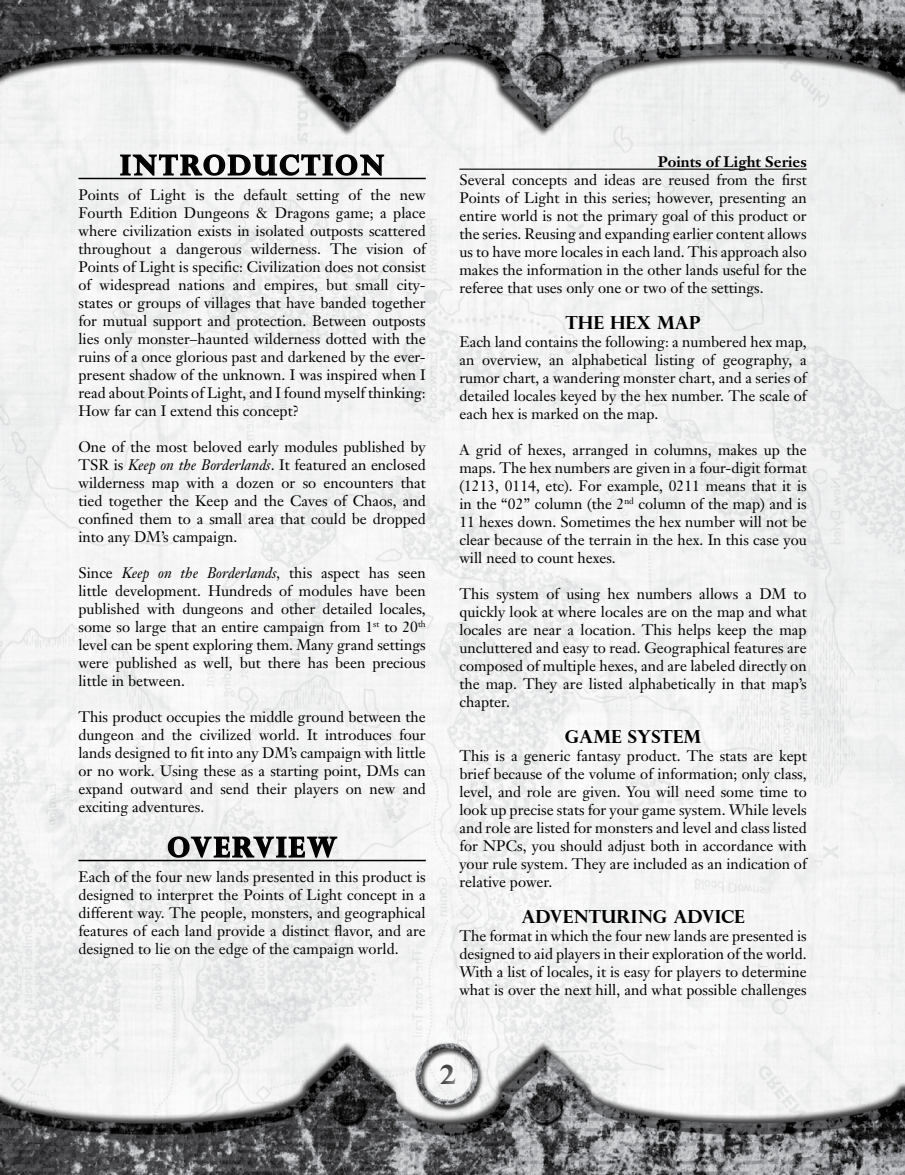
<style>
.page{position:relative;width:905px;height:1175px;background:#fff}
.page>*{position:absolute;margin:0;border:0;box-sizing:border-box;transform-origin:0 0}
.t1{font:700 27px "Perpetua Titling";letter-spacing:.1em;color:#000}
.t2{font:700 18px "Perpetua Titling";color:#000}
.t3{font:15px/18px "Janson Text";color:#000;text-align:justify}
.t4{font:700 15px "Janson Text";color:#000}
.s1{font-style:italic}
</style>
<div class="page">
<img style="left:0;top:0;width:905px;height:1174px">
<img style="left:0;top:995px;width:904px;height:179px">
<img style="left:0;top:0;width:904px;height:182px">
<div style="left:402px;top:1029px;width:95px;height:88px;background:#000;opacity:.75"></div>
<hr style="left:78px;top:178px;width:348px;height:1px;background:#000">
<hr style="left:78px;top:859px;width:348px;height:2px;background:#000">
<svg style="left:119px;top:153px;width:266px;height:24px"></svg>
<svg style="left:167px;top:831px;width:171px;height:27px"></svg>
<hr style="left:459px;top:169px;width:347px;height:1px;background:#000">
<h1 class="t1" style="left:120px;top:148px;width:265px">INTRODUCTION</h1>
<p class="t3" style="left:78px;top:185px;width:349px">Points of Light is the default setting of the new Fourth Edition Dungeons &amp; Dragons game; a place where civilization exists in isolated outposts scattered throughout a dangerous wilderness. The vision of Points of Light is specific: Civilization does not consist of widespread nations and empires, but small city&shy;states or groups of villages that have banded together for mutual support and protection. Between outposts lies only monster–haunted wilderness dotted with the ruins of a once glorious past and darkened by the ever&shy;present shadow of the unknown. I was inspired when I read about Points of Light, and I found myself thinking:<br>How far can I extend this concept?</p>
<p class="t3" style="left:78px;top:437px;width:349px">One of the most beloved early modules published by TSR is <span class="s1">Keep on the Borderlands</span>. It featured an enclosed wilderness map with a dozen or so encounters that tied together the Keep and the Caves of Chaos, and confined them to a small area that could be dropped into any DM’s campaign.</p>
<p class="t3" style="left:78px;top:563px;width:349px">Since <span class="s1">Keep on the Borderlands,</span> this aspect has seen little development. Hundreds of modules have been published with dungeons and other detailed locales, some so large that an entire campaign from 1<sup>st</sup> to 20<sup>th </sup>level can be spent exploring them. Many grand settings were published as well, but there has been precious little in between.</p>
<p class="t3" style="left:78px;top:707px;width:349px">This product occupies the middle ground between the dungeon and the civilized world. It introduces four lands designed to fit into any DM’s campaign with little or no work. Using these as a starting point, DMs can expand outward and send their players on new and exciting adventures.</p>
<h1 class="t1" style="left:167px;top:830px;width:170px">OVERVIEW</h1>
<p class="t3" style="left:78px;top:867px;width:349px">Each of the four new lands presented in this product is designed to interpret the Points of Light concept in a different way. The people, monsters, and geographical features of each land provide a distinct flavor, and are designed to lie on the edge of the campaign world.</p>
<p class="t4" style="left:657px;top:152px;width:150px">Points of Light Series</p>
<p class="t3" style="left:459px;top:171px;width:349px">Several concepts and ideas are reused from the first Points of Light in this series; however, presenting an entire world is not the primary goal of this product or the series. Reusing and expanding earlier content allows us to have more locales in each land. This approach also makes the information in the other lands useful for the referee that uses only one or two of the settings.</p>
<p class="t2" style="left:565px;top:311px;width:137px">THE HEX MAP</p>
<p class="t3" style="left:459px;top:333px;width:349px">Each land contains the following: a numbered hex map, an overview, an alphabetical listing of geography, a rumor chart, a wandering monster chart, and a series of detailed locales keyed by the hex number. The scale of each hex is marked on the map.</p>
<p class="t3" style="left:459px;top:441px;width:349px">A grid of hexes, arranged in columns, makes up the maps. The hex numbers are given in a four-digit format (1213, 0114, etc). For example, 0211 means that it is in the “02” column (the 2<sup>nd</sup> column of the map) and is 11 hexes down. Sometimes the hex number will not be clear because of the terrain in the hex. In this case you will need to count hexes.</p>
<p class="t3" style="left:459px;top:585px;width:349px">This system of using hex numbers allows a DM to quickly look at where locales are on the map and what locales are near a location. This helps keep the map uncluttered and easy to read. Geographical features are composed of multiple hexes, and are labeled directly on the map. They are listed alphabetically in that map’s chapter.</p>
<p class="t2" style="left:565px;top:725px;width:138px">GAME SYSTEM</p>
<p class="t3" style="left:459px;top:747px;width:349px">This is a generic fantasy product. The stats are kept brief because of the volume of information; only class, level, and role are given. You will need some time to look up precise stats for your game system. While levels and role are listed for monsters and level and class listed for NPCs, you should adjust both in accordance with your rule system. They are included as an indication of relative power.</p>
<p class="t2" style="left:521px;top:905px;width:225px">ADVENTURING ADVICE</p>
<p class="t3" style="left:459px;top:927px;width:349px">The format in which the four new lands are presented is designed to aid players in their exploration of the world.<br>With a list of locales, it is easy for players to determine what is over the next hill, and what possible challenges</p>
</div>
